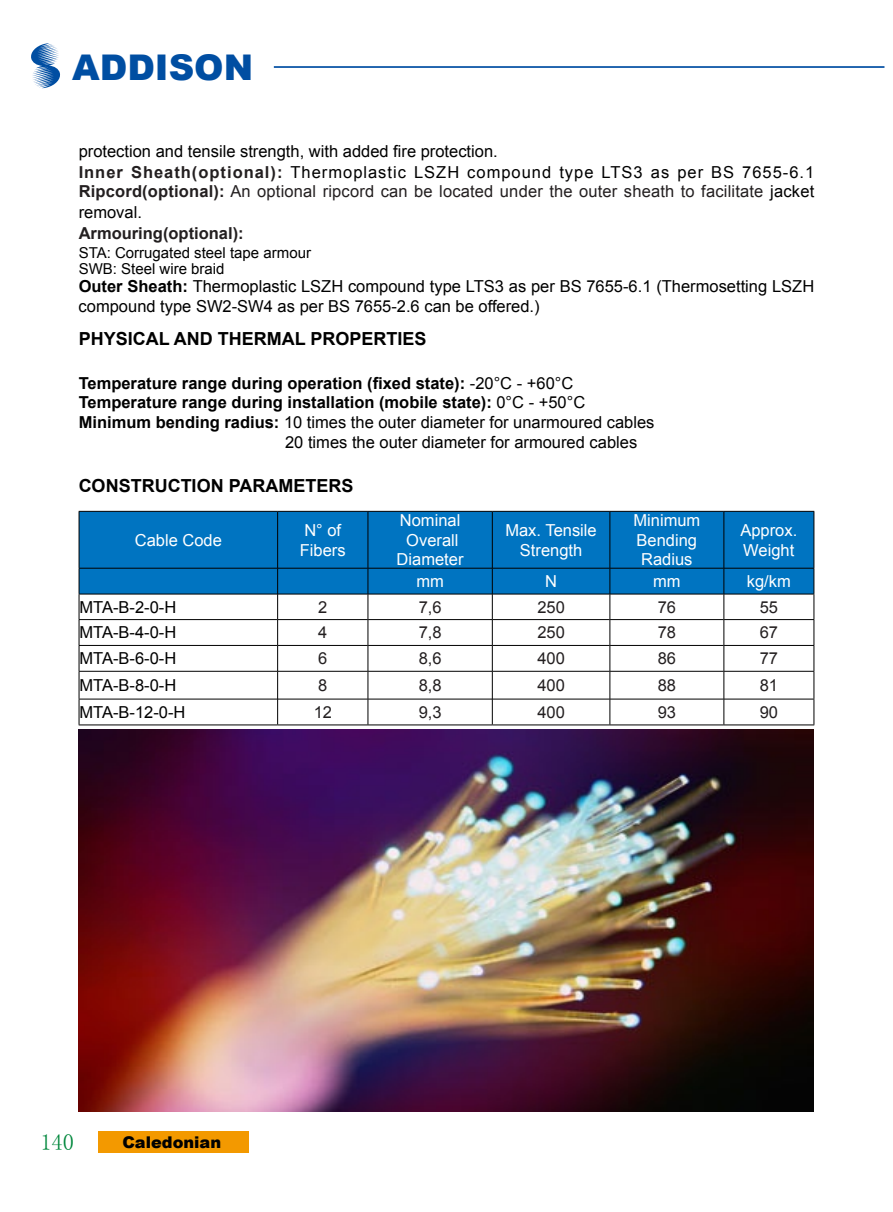
<style>
.page{position:relative;width:893px;height:1212px;background:#fff}
.page>*{position:absolute;margin:0;border:0;box-sizing:border-box;transform-origin:0 0}
.t1{font:900 35.4px "Arial";color:#004ea2}
.t2{font:22.5px "Sim Sun";color:#00873c}
.t3{font:700 18px "Arial";color:#000}
.t4{font:16.5px/20.5px "Arial";color:#000}
.t5{font:700 16.5px "Arial";color:#000}
.t6{font:16.5px/19.8px "Arial";color:#fff}
.t7{font:16.5px "Arial";color:#231f20}
.t8{font:700 16.5px "Arial";color:#231f20}
.t9{font:900 16.2px "Arial";color:#000}
.t10{font:15px/16.5px "Arial";color:#000}
.s1{font-weight:700;color:#231f20}
.s2{color:#231f20}
.s3{font-weight:700}
.s4{font-weight:400}
</style>
<div class="page">
<hr style="left:274px;top:66px;width:610px;height:2px;background:#004ea2">
<svg style="left:31px;top:43px;width:29px;height:45px"></svg>
<div style="left:98px;top:1131px;width:151px;height:21px;background:#f39900"></div>
<div style="left:80px;top:512px;width:734px;height:82px;background:#0074c1"></div>
<hr style="left:79px;top:511px;width:199px;height:1px;background:#000">
<hr style="left:79px;top:512px;width:1px;height:56px;background:#000">
<hr style="left:278px;top:511px;width:90px;height:1px;background:#000">
<hr style="left:368px;top:511px;width:124px;height:1px;background:#000">
<hr style="left:492px;top:511px;width:118px;height:1px;background:#000">
<hr style="left:610px;top:511px;width:114px;height:1px;background:#000">
<hr style="left:724px;top:511px;width:90px;height:1px;background:#000">
<hr style="left:814px;top:512px;width:1px;height:56px;background:#000">
<hr style="left:79px;top:568px;width:198px;height:1px;background:#000">
<hr style="left:278px;top:568px;width:90px;height:1px;background:#000">
<hr style="left:368px;top:568px;width:124px;height:1px;background:#000">
<hr style="left:492px;top:568px;width:118px;height:1px;background:#000">
<hr style="left:610px;top:568px;width:114px;height:1px;background:#000">
<hr style="left:724px;top:568px;width:90px;height:1px;background:#000">
<hr style="left:79px;top:594px;width:198px;height:1px;background:#000">
<hr style="left:278px;top:594px;width:90px;height:1px;background:#000">
<hr style="left:368px;top:594px;width:124px;height:1px;background:#000">
<hr style="left:492px;top:594px;width:118px;height:1px;background:#000">
<hr style="left:610px;top:594px;width:114px;height:1px;background:#000">
<hr style="left:724px;top:594px;width:90px;height:1px;background:#000">
<hr style="left:79px;top:619px;width:198px;height:1px;background:#000">
<hr style="left:278px;top:619px;width:90px;height:1px;background:#000">
<hr style="left:368px;top:619px;width:124px;height:1px;background:#000">
<hr style="left:492px;top:619px;width:118px;height:1px;background:#000">
<hr style="left:610px;top:619px;width:114px;height:1px;background:#000">
<hr style="left:724px;top:619px;width:90px;height:1px;background:#000">
<hr style="left:79px;top:645px;width:198px;height:1px;background:#000">
<hr style="left:278px;top:645px;width:90px;height:1px;background:#000">
<hr style="left:368px;top:645px;width:124px;height:1px;background:#000">
<hr style="left:492px;top:645px;width:118px;height:1px;background:#000">
<hr style="left:610px;top:645px;width:114px;height:1px;background:#000">
<hr style="left:724px;top:645px;width:90px;height:1px;background:#000">
<hr style="left:79px;top:671px;width:198px;height:1px;background:#000">
<hr style="left:278px;top:671px;width:90px;height:1px;background:#000">
<hr style="left:368px;top:671px;width:124px;height:1px;background:#000">
<hr style="left:492px;top:671px;width:118px;height:1px;background:#000">
<hr style="left:610px;top:671px;width:114px;height:1px;background:#000">
<hr style="left:724px;top:671px;width:90px;height:1px;background:#000">
<hr style="left:79px;top:699px;width:198px;height:1px;background:#000">
<svg style="left:79px;top:568px;width:1px;height:156px"></svg>
<hr style="left:278px;top:699px;width:90px;height:1px;background:#000">
<hr style="left:368px;top:699px;width:124px;height:1px;background:#000">
<hr style="left:492px;top:699px;width:118px;height:1px;background:#000">
<hr style="left:610px;top:699px;width:114px;height:1px;background:#000">
<hr style="left:724px;top:699px;width:90px;height:1px;background:#000">
<svg style="left:814px;top:568px;width:1px;height:156px"></svg>
<hr style="left:79px;top:724px;width:199px;height:1px;background:#000">
<hr style="left:278px;top:724px;width:90px;height:1px;background:#000">
<hr style="left:368px;top:724px;width:124px;height:1px;background:#000">
<hr style="left:492px;top:724px;width:118px;height:1px;background:#000">
<hr style="left:610px;top:724px;width:114px;height:1px;background:#000">
<hr style="left:724px;top:724px;width:90px;height:1px;background:#000">
<hr style="left:277px;top:512px;width:1px;height:56px;background:#000">
<hr style="left:368px;top:512px;width:1px;height:56px;background:#000">
<hr style="left:492px;top:512px;width:1px;height:56px;background:#000">
<hr style="left:610px;top:512px;width:1px;height:56px;background:#000">
<hr style="left:724px;top:512px;width:1px;height:56px;background:#000">
<svg style="left:277px;top:568px;width:1px;height:156px"></svg>
<svg style="left:368px;top:568px;width:1px;height:156px"></svg>
<svg style="left:492px;top:568px;width:1px;height:156px"></svg>
<svg style="left:610px;top:568px;width:1px;height:156px"></svg>
<svg style="left:724px;top:568px;width:1px;height:156px"></svg>
<img style="left:79px;top:729px;width:734px;height:382px">
<h1 class="t1" style="left:72px;top:42px;width:182px">ADDISON</h1>
<p class="t4" style="left:79px;top:141px;width:737px">protection and tensile strength, with added fire protection.<br><span class="s1">Inner Sheath(optional):</span> Thermoplastic LSZH compound type LTS3 as per BS 7655-6.1<br><span class="s1">Ripcord(optional):</span> <span class="s2">An optional ripcord can be located under the outer sheath to facilitate</span> jacket removal.</p>
<p class="t8" style="left:79px;top:223px;width:166px">Armouring(optional):</p>
<p class="t10" style="left:79px;top:245px;width:234px">STA: Corrugated steel tape armour<br>SWB: Steel wire braid</p>
<p class="t4" style="left:79px;top:277px;width:737px;line-height:19.8px"><span class="s3">Outer Sheath:</span> Thermoplastic LSZH compound type LTS3 as per BS 7655-6.1 (Thermosetting LSZH compound type SW2-SW4 as per BS 7655-2.6 can be offered.)</p>
<p class="t3" style="left:79px;top:327px;width:336px">Physical AN D THERMAL PROPERTIES</p>
<p class="t5" style="left:79px;top:372px;width:496px">Temperature range during operation (fixed state): <span class="s4">-20°C - +60°C</span></p>
<p class="t5" style="left:79px;top:392px;width:508px">Temperature range during installation (mobile state): <span class="s4">0°C - +50°C</span></p>
<p class="t4" style="left:79px;top:412px;width:577px"><span class="s3">Minimum bending radius:</span> 10 times the outer diameter for unarmoured cables</p>
<p class="t4" style="left:285px;top:432px;width:354px">20 times the outer diameter for armoured cables</p>
<p class="t3" style="left:79px;top:474px;width:14px">CONS</p>
<p class="t3" style="left:131px;top:474px;width:223px">TRUCTION PARAMETERS</p>
<p class="t6" style="left:135px;top:530px;width:89px">Cable Code</p>
<p class="t6" style="left:300px;top:520px;width:47px">N° of<br>Fibers</p>
<p class="t6" style="left:397px;top:510px;width:68px;text-align:center">Nominal<br>Overall<br>Diameter</p>
<p class="t6" style="left:505px;top:520px;width:93px;text-align:center">Max. Tensile<br>Strength</p>
<p class="t6" style="left:633px;top:510px;width:68px">Minimum bending radius</p>
<p class="t6" style="left:740px;top:520px;width:58px">Approx.<br>Weight</p>
<p class="t6" style="left:416px;top:571px;width:29px">mm</p>
<p class="t6" style="left:545px;top:571px;width:13px">N</p>
<p class="t6" style="left:653px;top:571px;width:29px">mm</p>
<p class="t6" style="left:747px;top:571px;width:46px">kg/km</p>
<p class="t4" style="left:79px;top:597px;width:98px">MTA-B-2-0-H</p>
<p class="t7" style="left:318px;top:596px;width:11px">2</p>
<p class="t7" style="left:419px;top:596px;width:24px">7,6</p>
<p class="t7" style="left:537px;top:596px;width:29px">250</p>
<p class="t7" style="left:658px;top:596px;width:20px">76</p>
<p class="t7" style="left:760px;top:596px;width:20px">55</p>
<p class="t4" style="left:79px;top:622px;width:98px">MTA-B-4-0-H</p>
<p class="t7" style="left:318px;top:622px;width:11px">4</p>
<p class="t7" style="left:419px;top:622px;width:24px">7,8</p>
<p class="t7" style="left:537px;top:622px;width:29px">250</p>
<p class="t7" style="left:658px;top:622px;width:20px">78</p>
<p class="t7" style="left:760px;top:622px;width:20px">67</p>
<p class="t4" style="left:79px;top:648px;width:98px">MTA-B-6-0-H</p>
<p class="t7" style="left:318px;top:648px;width:11px">6</p>
<p class="t7" style="left:419px;top:648px;width:24px">8,6</p>
<p class="t7" style="left:537px;top:648px;width:29px">400</p>
<p class="t7" style="left:658px;top:648px;width:20px">86</p>
<p class="t7" style="left:760px;top:648px;width:20px">77</p>
<p class="t4" style="left:79px;top:675px;width:98px">MTA-B-8-0-H</p>
<p class="t7" style="left:318px;top:674px;width:11px">8</p>
<p class="t7" style="left:419px;top:674px;width:24px">8,8</p>
<p class="t7" style="left:537px;top:674px;width:29px">400</p>
<p class="t7" style="left:658px;top:674px;width:20px">88</p>
<p class="t7" style="left:760px;top:674px;width:20px">81</p>
<p class="t4" style="left:79px;top:702px;width:108px">MTA-B-12-0-H</p>
<p class="t7" style="left:314px;top:701px;width:20px">12</p>
<p class="t7" style="left:419px;top:701px;width:24px">9,3</p>
<p class="t7" style="left:537px;top:701px;width:29px">400</p>
<p class="t7" style="left:658px;top:701px;width:20px">93</p>
<p class="t7" style="left:760px;top:701px;width:20px">90</p>
<h2 class="t2" style="left:40px;top:1131px;width:35px">140</h2>
<p class="t9" style="left:122px;top:1130px;width:100px">Caledonian</p>
</div>
